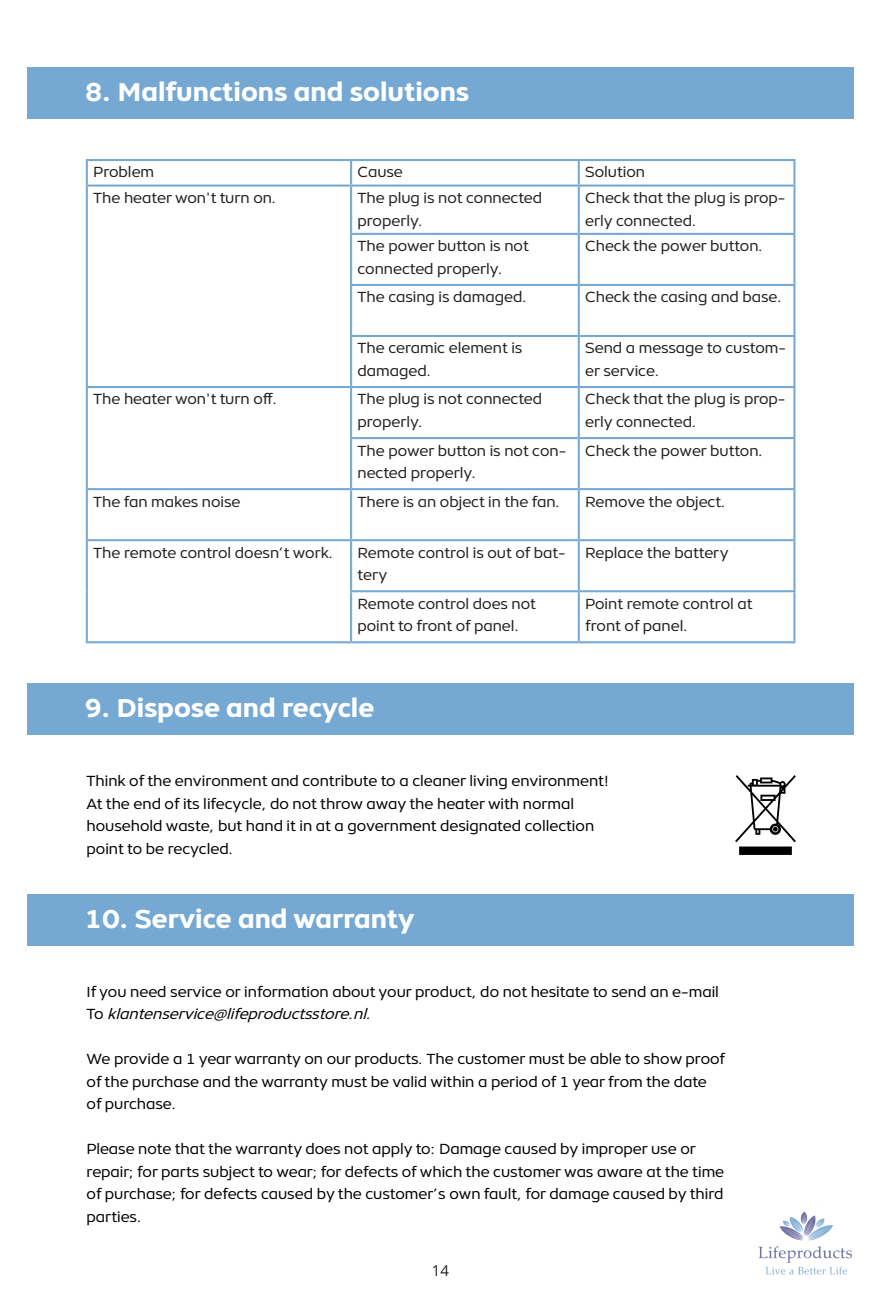
<style>
.page{position:relative;width:881px;height:1304px;background:#fff}
.page>*{position:absolute;margin:0;border:0;box-sizing:border-box;transform-origin:0 0}
.t1{font:800 26.25px "Object";color:#fff}
.t2{font:15px "Object";color:#000}
.t3{font:15px/22.5px "Object";color:#231f20}
.t4{font:italic 15px "Object";color:#000}
.t5{font:15px "Open Sans";color:#231f20}
.s1{font-style:normal}
</style>
<div class="page">
<img style="left:758px;top:1211px;width:94px;height:64px">
<div style="left:27px;top:67px;width:825px;height:52px;background:#75a8d3"></div>
<hr style="left:86px;top:159px;width:265px;height:2px;background:#75a8d3">
<hr style="left:86px;top:161px;width:2px;height:23px;background:#75a8d3">
<hr style="left:351px;top:159px;width:227px;height:2px;background:#75a8d3">
<hr style="left:350px;top:161px;width:2px;height:23px;background:#75a8d3">
<hr style="left:578px;top:159px;width:217px;height:2px;background:#75a8d3">
<hr style="left:577px;top:161px;width:2px;height:23px;background:#75a8d3">
<hr style="left:793px;top:161px;width:2px;height:23px;background:#75a8d3">
<hr style="left:86px;top:184px;width:265px;height:2px;background:#75a8d3">
<hr style="left:86px;top:186px;width:2px;height:48px;background:#75a8d3">
<hr style="left:351px;top:184px;width:227px;height:2px;background:#75a8d3">
<hr style="left:350px;top:186px;width:2px;height:47px;background:#75a8d3">
<hr style="left:578px;top:184px;width:217px;height:2px;background:#75a8d3">
<hr style="left:577px;top:186px;width:2px;height:47px;background:#75a8d3">
<hr style="left:793px;top:186px;width:2px;height:47px;background:#75a8d3">
<hr style="left:86px;top:234px;width:2px;height:51px;background:#75a8d3">
<hr style="left:350px;top:233px;width:228px;height:2px;background:#75a8d3">
<hr style="left:350px;top:235px;width:2px;height:49px;background:#75a8d3">
<hr style="left:578px;top:233px;width:217px;height:2px;background:#75a8d3">
<hr style="left:577px;top:235px;width:2px;height:49px;background:#75a8d3">
<hr style="left:793px;top:235px;width:2px;height:49px;background:#75a8d3">
<hr style="left:86px;top:285px;width:2px;height:51px;background:#75a8d3">
<hr style="left:350px;top:284px;width:228px;height:2px;background:#75a8d3">
<hr style="left:350px;top:286px;width:2px;height:49px;background:#75a8d3">
<hr style="left:578px;top:284px;width:217px;height:2px;background:#75a8d3">
<hr style="left:577px;top:286px;width:2px;height:49px;background:#75a8d3">
<hr style="left:793px;top:286px;width:2px;height:49px;background:#75a8d3">
<hr style="left:86px;top:336px;width:2px;height:50px;background:#75a8d3">
<hr style="left:350px;top:335px;width:228px;height:2px;background:#75a8d3">
<hr style="left:350px;top:337px;width:2px;height:49px;background:#75a8d3">
<hr style="left:578px;top:335px;width:217px;height:2px;background:#75a8d3">
<hr style="left:577px;top:337px;width:2px;height:49px;background:#75a8d3">
<hr style="left:793px;top:337px;width:2px;height:49px;background:#75a8d3">
<hr style="left:86px;top:386px;width:265px;height:2px;background:#75a8d3">
<hr style="left:86px;top:388px;width:2px;height:50px;background:#75a8d3">
<hr style="left:351px;top:386px;width:227px;height:2px;background:#75a8d3">
<hr style="left:350px;top:388px;width:2px;height:49px;background:#75a8d3">
<hr style="left:578px;top:386px;width:217px;height:2px;background:#75a8d3">
<hr style="left:577px;top:388px;width:2px;height:49px;background:#75a8d3">
<hr style="left:793px;top:388px;width:2px;height:49px;background:#75a8d3">
<hr style="left:86px;top:438px;width:2px;height:50px;background:#75a8d3">
<hr style="left:350px;top:437px;width:228px;height:2px;background:#75a8d3">
<hr style="left:350px;top:439px;width:2px;height:49px;background:#75a8d3">
<hr style="left:578px;top:437px;width:217px;height:2px;background:#75a8d3">
<hr style="left:577px;top:439px;width:2px;height:49px;background:#75a8d3">
<hr style="left:793px;top:439px;width:2px;height:49px;background:#75a8d3">
<hr style="left:86px;top:488px;width:265px;height:2px;background:#75a8d3">
<hr style="left:86px;top:490px;width:2px;height:49px;background:#75a8d3">
<hr style="left:351px;top:488px;width:227px;height:2px;background:#75a8d3">
<hr style="left:350px;top:490px;width:2px;height:49px;background:#75a8d3">
<hr style="left:578px;top:488px;width:217px;height:2px;background:#75a8d3">
<hr style="left:577px;top:490px;width:2px;height:49px;background:#75a8d3">
<hr style="left:793px;top:490px;width:2px;height:49px;background:#75a8d3">
<hr style="left:86px;top:539px;width:265px;height:2px;background:#75a8d3">
<hr style="left:86px;top:541px;width:2px;height:50px;background:#75a8d3">
<hr style="left:351px;top:539px;width:227px;height:2px;background:#75a8d3">
<hr style="left:350px;top:541px;width:2px;height:49px;background:#75a8d3">
<hr style="left:578px;top:539px;width:217px;height:2px;background:#75a8d3">
<hr style="left:577px;top:541px;width:2px;height:49px;background:#75a8d3">
<hr style="left:793px;top:541px;width:2px;height:49px;background:#75a8d3">
<hr style="left:86px;top:591px;width:2px;height:50px;background:#75a8d3">
<hr style="left:350px;top:590px;width:228px;height:2px;background:#75a8d3">
<hr style="left:350px;top:592px;width:2px;height:49px;background:#75a8d3">
<hr style="left:578px;top:590px;width:217px;height:2px;background:#75a8d3">
<hr style="left:577px;top:592px;width:2px;height:49px;background:#75a8d3">
<hr style="left:793px;top:592px;width:2px;height:49px;background:#75a8d3">
<hr style="left:86px;top:641px;width:265px;height:2px;background:#75a8d3">
<hr style="left:351px;top:641px;width:227px;height:2px;background:#75a8d3">
<hr style="left:578px;top:641px;width:217px;height:2px;background:#75a8d3">
<div style="left:27px;top:683px;width:825px;height:52px;background:#75a8d3"></div>
<div style="left:27px;top:893px;width:825px;height:52px;background:#75a8d3"></div>
<img style="left:735px;top:775px;width:61px;height:80px">
<p class="t1" style="left:85px;top:71px;width:386px">8. Malfunctions and solutions</p>
<p class="t3" style="left:93px;top:160px;width:62px">Problem</p>
<p class="t3" style="left:357px;top:160px;width:47px">Cause</p>
<p class="t3" style="left:585px;top:160px;width:61px">Solution</p>
<p class="t3" style="left:93px;top:185px;width:185px">The heater won't turn on.</p>
<p class="t3" style="left:357px;top:185px;width:186px">The plug is not connected properly.</p>
<p class="t3" style="left:585px;top:185px;width:202px">Check that the plug is prop&shy;erly connected.</p>
<p class="t3" style="left:357px;top:234px;width:173px">The power button is not connected properly.</p>
<p class="t3" style="left:585px;top:234px;width:180px">Check the power button.</p>
<p class="t3" style="left:357px;top:285px;width:171px">The casing is damaged.</p>
<p class="t3" style="left:585px;top:285px;width:199px">Check the casing and base.</p>
<p class="t3" style="left:357px;top:336px;width:166px">The ceramic element is damaged.</p>
<p class="t3" style="left:585px;top:336px;width:202px">Send a message to custom&shy;er service.</p>
<p class="t3" style="left:93px;top:387px;width:186px">The heater won't turn off.</p>
<p class="t3" style="left:357px;top:387px;width:186px">The plug is not connected properly.</p>
<p class="t3" style="left:585px;top:387px;width:202px">Check that the plug is prop&shy;erly connected.</p>
<p class="t3" style="left:357px;top:438px;width:210px">The power button is not con&shy;nected properly.</p>
<p class="t3" style="left:585px;top:438px;width:180px">Check the power button.</p>
<p class="t3" style="left:93px;top:489px;width:149px">The fan makes noise</p>
<p class="t3" style="left:357px;top:489px;width:204px">There is an object in the fan.</p>
<p class="t3" style="left:585px;top:489px;width:142px">Remove the object.</p>
<p class="t3" style="left:93px;top:540px;width:242px">The remote control doesn’t work.</p>
<p class="t3" style="left:357px;top:540px;width:210px">Remote control is out of bat&shy;tery</p>
<p class="t3" style="left:585px;top:540px;width:145px">Replace the battery</p>
<p class="t3" style="left:357px;top:591px;width:180px">Remote control does not point to front of panel.</p>
<p class="t3" style="left:585px;top:591px;width:169px">Point remote control at front of panel.</p>
<p class="t1" style="left:85px;top:687px;width:291px">9. Dispose and recycle</p>
<p class="t2" style="left:86px;top:769px;width:523px">Think of the environment and contribute to a cleaner living environment!</p>
<p class="t2" style="left:86px;top:791px;width:489px">At the end of its lifecycle, do not throw away the heater with normal</p>
<p class="t2" style="left:86px;top:814px;width:509px">household waste, but hand it in at a government designated collection</p>
<p class="t2" style="left:86px;top:836px;width:148px">point to be recycled.</p>
<p class="t1" style="left:85px;top:898px;width:331px">10. Service and warranty</p>
<p class="t2" style="left:86px;top:979px;width:633px">If you need service or information about your product, do not hesitate to send an e-mail</p>
<p class="t4" style="left:86px;top:1002px;width:291px"><span class="s1">T o</span> klantenservice@lifeproductsstore.nl.</p>
<p class="t2" style="left:86px;top:1047px;width:640px">We provide a 1 year warranty on our products. The customer must be able to show proof</p>
<p class="t2" style="left:86px;top:1069px;width:621px">of the purchase and the warranty must be valid within a period of 1 year from the date</p>
<p class="t2" style="left:86px;top:1092px;width:92px">of purchase.</p>
<p class="t2" style="left:86px;top:1137px;width:610px">Please note that the warranty does not apply to: Damage caused by improper use or</p>
<p class="t2" style="left:86px;top:1159px;width:639px">repair; for parts subject to wear; for defects of which the customer was aware at the time</p>
<p class="t2" style="left:86px;top:1182px;width:638px">of purchase; for defects caused by the customer’s own fault, for damage caused by third</p>
<p class="t2" style="left:86px;top:1204px;width:57px">parties.</p>
<p class="t5" style="left:432px;top:1259px;width:19px">14</p>
</div>
